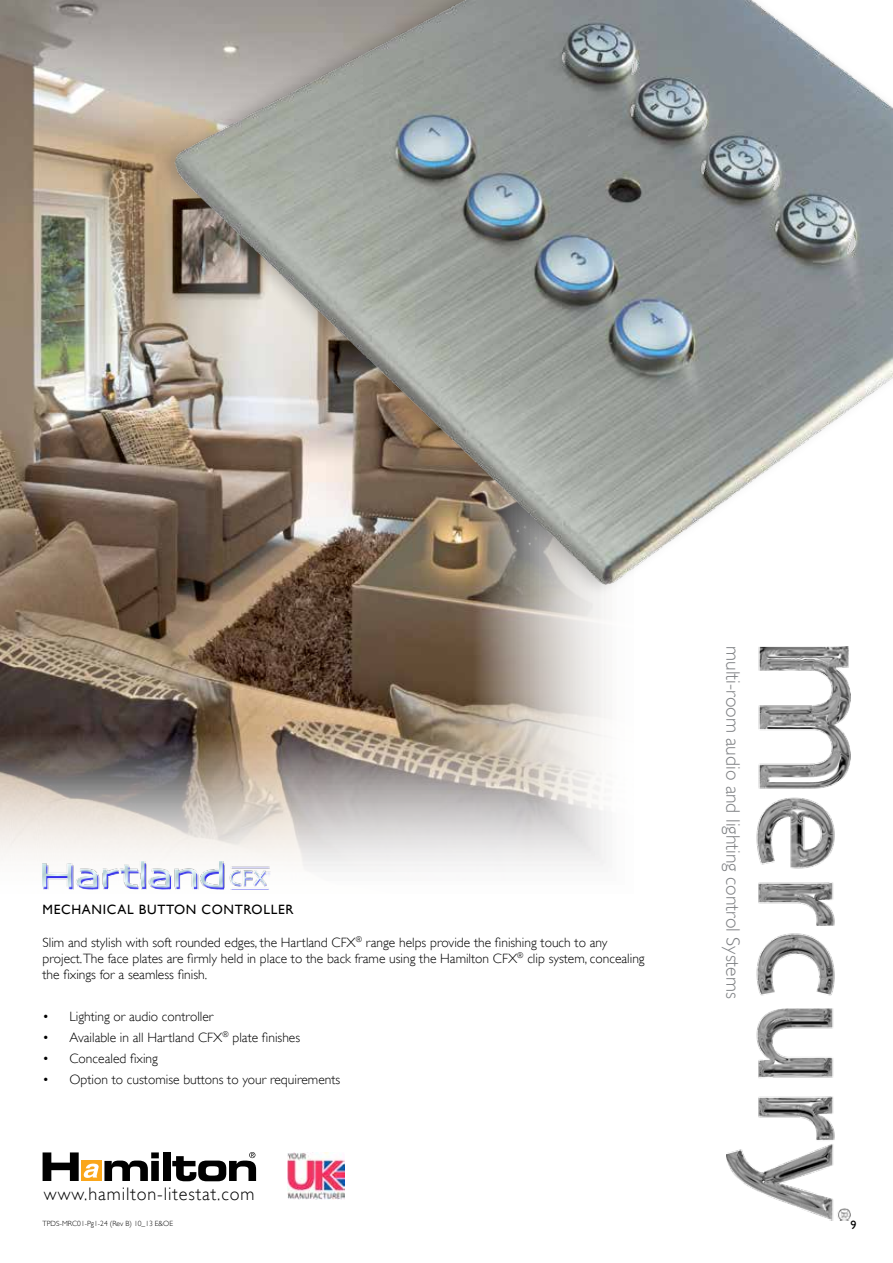
<style>
.page{position:relative;width:893px;height:1263px;background:#fff}
.page>*{position:absolute;margin:0;border:0;box-sizing:border-box;transform-origin:0 0}
.t1{font:300 19.5px "Gill Sans";color:#808285}
.t2{font:300 18.15px "Gill Sans";letter-spacing:.05em;color:#000}
.t3{font:300 13.5px/16.2px "Gill Sans";color:#000}
.t4{font:13.5px "Gill Sans";letter-spacing:.05em;color:#000}
.t5{font:12px "Gill Sans";color:#000}
.t6{font:300 7.5px "Gill Sans";color:#000}
</style>
<div class="page">
<img style="left:288px;top:1152px;width:56px;height:47px">
<div style="left:163px;top:1152px;width:8px;height:29px;background:#000"></div>
<svg style="left:43px;top:1152px;width:116px;height:29px"></svg>
<svg style="left:172px;top:1152px;width:84px;height:29px"></svg>
<img style="left:0;top:0;width:607px;height:887px">
<div style="left:153px;top:0;width:740px;height:598px;background:#000;opacity:.2"></div>
<img style="left:174px;top:0;width:719px;height:585px">
<img style="left:43px;top:861px;width:227px;height:29px">
<img style="left:726px;top:646px;width:124px;height:574px">
<p class="t4" style="left:43px;top:901px;width:244px">MECHANICAL BUTTON CONTROLLER</p>
<p class="t3" style="left:43px;top:934px;width:604px">Slim and stylish with soft rounded edges, the Hartland CFX<sup>®</sup> range helps provide the finishing touch to any project.The face plates are firmly held in place to the back frame using the Hamilton CFX<sup>®</sup> clip system, concealing the fixings for a seamless finish.</p>
<p class="t3" style="left:43px;top:1008px;width:172px">• Lighting or audio controller</p>
<p class="t3" style="left:43px;top:1029px;width:259px">• Available in all Hartland CFX<sup>®</sup> plate finishes</p>
<p class="t3" style="left:43px;top:1050px;width:117px">• Concealed fixing</p>
<p class="t3" style="left:43px;top:1071px;width:299px">• Option to customise buttons to your requirements</p>
<h2 class="t2" style="left:44px;top:1184px;width:212px">www.hamilton-litestat.com</h2>
<p class="t6" style="left:43px;top:1219px;width:132px">TPDS-MRC01-Pg1-24 (Rev B) 10_13 E&amp;OE</p>
<h1 class="t1" style="left:744px;top:646px;width:354px;rotate:90deg">multi-room audio and lighting control Systems</h1>
<p class="t5" style="left:850px;top:1217px;width:7px">9</p>
</div>
